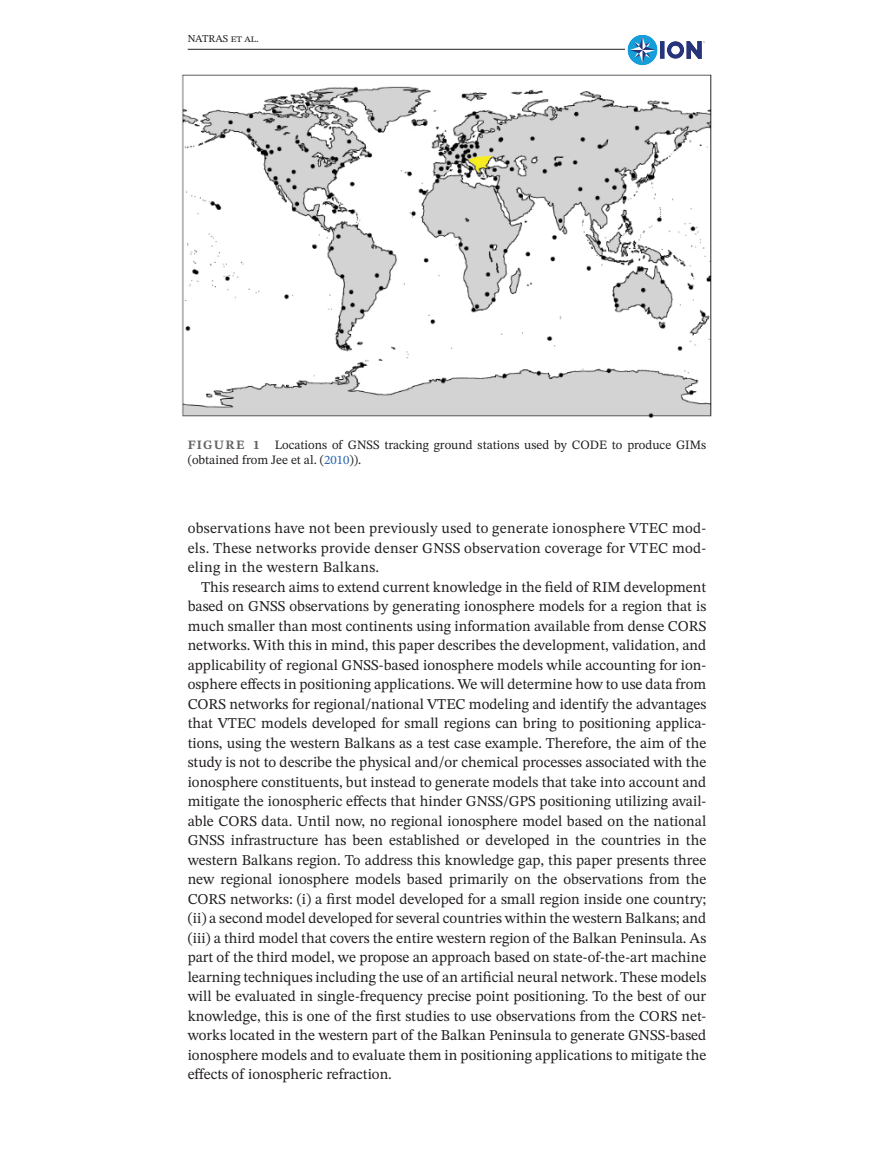
<style>
.page{position:relative;width:894px;height:1174px;background:#fff}
.page>*{position:absolute;margin:0;border:0;box-sizing:border-box;transform-origin:0 0}
.Body_text_indent{font:15px/19.5px "STIX Two Text";color:#231f20;text-align:justify}
.Figure_Caption{font:12.75px/15.3px "STIX Two Text";color:#231f20}
.t1{font:10.5px "STIX Two Text";color:#231f20}
.s1{font-weight:700;color:#636366}
.s2{color:#2664ae}
</style>
<div class="page">
<hr style="left:188px;top:49px;width:517px;height:1px;background:#231f20">
<div style="left:625px;top:35px;width:81px;height:30px;background:#fff"></div>
<img style="left:627px;top:35px;width:78px;height:30px">
<img style="left:182px;top:74px;width:529px;height:343px">
<p class="t1" style="left:188px;top:31px;width:73px">NATRAS et al.</p>
<p class="Figure_Caption" style="left:188px;top:437px;width:520px"><span class="s1">FIGURE 1</span> Locations of GNSS tracking ground stations used by CODE to produce GIMs (obtained from Jee et al. (<span class="s2">2010</span>)).</p>
<p class="Body_text_indent" style="left:188px;top:518px;width:520px">observations have not been previously used to generate ionosphere VTEC mod&shy;els. These networks provide denser GNSS observation coverage for VTEC mod&shy;eling in the western Balkans.</p>
<p class="Body_text_indent" style="left:188px;top:577px;width:520px;text-indent:14px">This research aims to extend current knowledge in the field of RIM development based on GNSS observations by generating ionosphere models for a region that is much smaller than most continents using information available from dense CORS networks. With this in mind, this paper describes the development, validation, and applicability of regional GNSS-based ionosphere models while accounting for ion&shy;osphere effects in positioning applications. We will determine how to use data from CORS networks for regional/national VTEC modeling and identify the advantages that VTEC models developed for small regions can bring to positioning applica&shy;tions, using the western Balkans as a test case example. Therefore, the aim of the study is not to describe the physical and/or chemical processes associated with the ionosphere constituents, but instead to generate models that take into account and mitigate the ionospheric effects that hinder GNSS/GPS positioning utilizing avail&shy;able CORS data. Until now, no regional ionosphere model based on the national GNSS infrastructure has been established or developed in the countries in the western Balkans region. To address this knowledge gap, this paper presents three new regional ionosphere models based primarily on the observations from the CORS networks: (i) a first model developed for a small region inside one country; (ii) a second model developed for several countries within the western Balkans; and (iii) a third model that covers the entire western region of the Balkan Peninsula. As part of the third model, we propose an approach based on state-of-the-art machine learning techniques including the use of an artificial neural network. These models will be evaluated in single-frequency precise point positioning. To the best of our knowledge, this is one of the first studies to use observations from the CORS net&shy;works located in the western part of the Balkan Peninsula to generate GNSS-based ionosphere models and to evaluate them in positioning applications to mitigate the effects of ionospheric refraction.</p>
</div>
